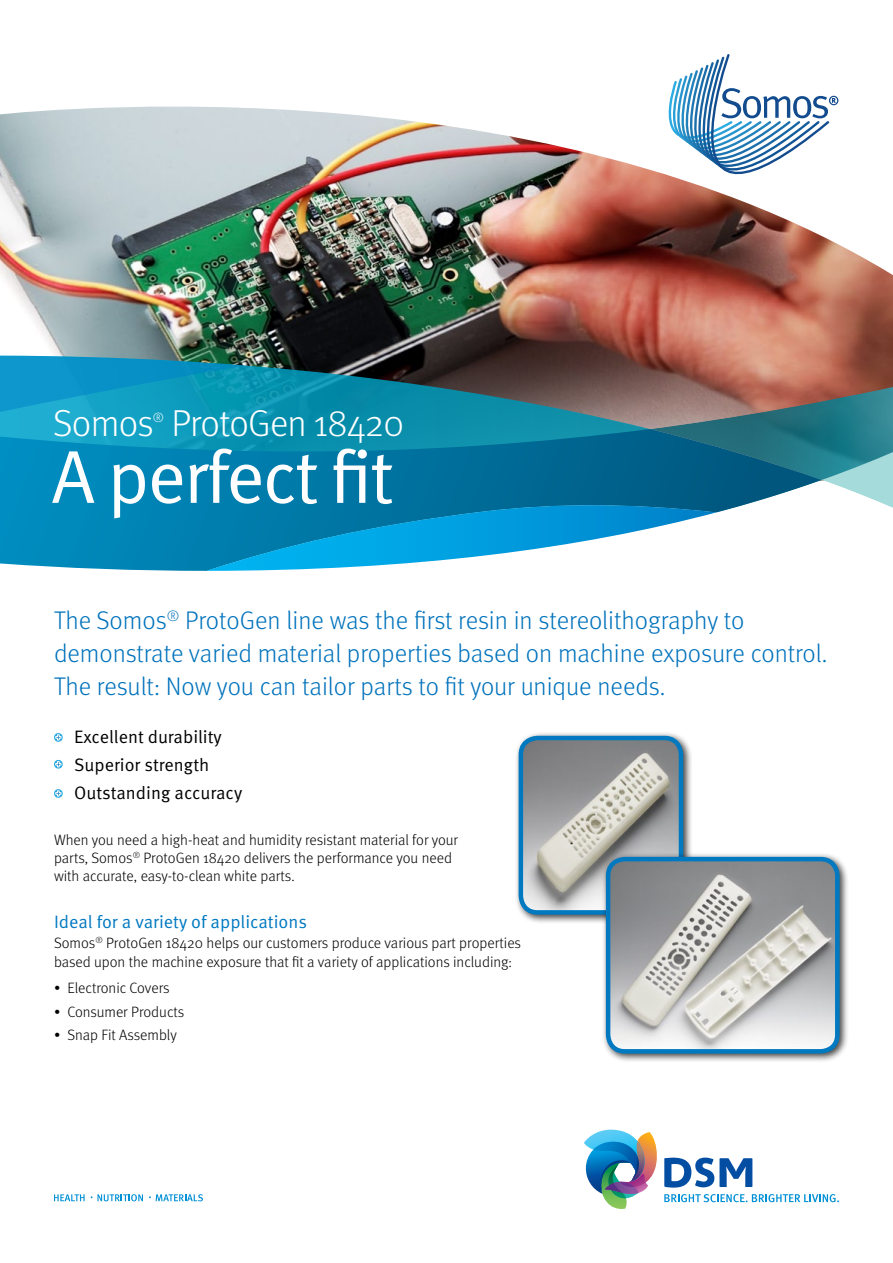
<style>
.page{position:relative;width:893px;height:1263px;background:#fff}
.page>*{position:absolute;margin:0;border:0;box-sizing:border-box;transform-origin:0 0}
.t1{font:75px "Meta Pro Norm";letter-spacing:-.035em;color:#fff}
.t2{font:300 37.5px "Meta Pro";letter-spacing:-.02em;color:#fff}
.t3{font:300 25.5px/33px "Meta Pro";color:#0072bc}
.t4{font:18px/28.3px "Meta Pro Norm";color:#000}
.t5{font:18px "Meta Pro Norm";color:#0079c1}
.t6{font:300 15px/18px "Meta Pro";color:#000}
.t7{font:300 13.2px "Meta Pro";color:#fff}
</style>
<div class="page">
<img style="left:0;top:283px;width:893px;height:73px">
<svg style="left:0;top:356px;width:893px;height:215px;background:#338caa"></svg>
<svg style="left:584px;top:1130px;width:255px;height:79px"></svg>
<svg style="left:54px;top:1194px;width:31px;height:7px"></svg>
<svg style="left:91px;top:1194px;width:52px;height:7px"></svg>
<svg style="left:149px;top:1194px;width:54px;height:7px"></svg>
<svg style="left:54px;top:733px;width:9px;height:9px"></svg>
<svg style="left:54px;top:760px;width:9px;height:9px"></svg>
<svg style="left:54px;top:789px;width:9px;height:9px"></svg>
<img style="left:0;top:99px;width:893px;height:184px">
<svg style="left:669px;top:54px;width:169px;height:120px"></svg>
<div style="left:514px;top:731px;width:179px;height:193px;background:#000;opacity:.75"></div>
<img style="left:521px;top:738px;width:160px;height:174px">
<div style="left:519px;top:736px;width:164px;height:179px;border:4px solid #0079c1;border-radius:17px"></div>
<div style="left:601px;top:852px;width:248px;height:211px;background:#000;opacity:.75"></div>
<img style="left:608px;top:859px;width:229px;height:192px">
<div style="left:606px;top:857px;width:233px;height:196px;border:4px solid #0079c1;border-radius:17px"></div>
<h2 class="t2" style="left:53px;top:396px;width:102px">Somos</h2>
<p class="t7" style="left:153px;top:408px;width:13px">®</p>
<h2 class="t2" style="left:172px;top:396px;width:234px">ProtoGen 18420</h2>
<h1 class="t1" style="left:51px;top:420px;width:344px">A perfect fit</h1>
<h3 class="t3" style="left:54px;top:602px;width:775px">The Somos<sup>®</sup> ProtoGen line was the first resin in stereolithography to demonstrate varied material properties based on machine exposure control.<br>The result: Now you can tailor parts to fit your unique needs.</h3>
<p class="t4" style="left:74px;top:721px;width:170px">Excellent durability<br>Superior strength<br>Outstanding accuracy</p>
<p class="t6" style="left:54px;top:830px;width:406px">When you need a high-heat and humidity resistant material for your parts, Somos<sup>®</sup> ProtoGen 18420 delivers the performance you need with accurate, easy-to-clean white parts.</p>
<p class="t5" style="left:54px;top:908px;width:255px">Ideal for a variety of applications</p>
<p class="t6" style="left:54px;top:932px;width:469px;line-height:19.5px">Somos<sup>®</sup> ProtoGen 18420 helps our customers produce various part properties based upon the machine exposure that fit a variety of applications including:</p>
<p class="t6" style="left:54px;top:978px;width:117px">• Electronic Covers</p>
<p class="t6" style="left:54px;top:1001px;width:132px">• Consumer Products</p>
<p class="t6" style="left:54px;top:1024px;width:124px">• Snap Fit Assembly</p>
</div>
